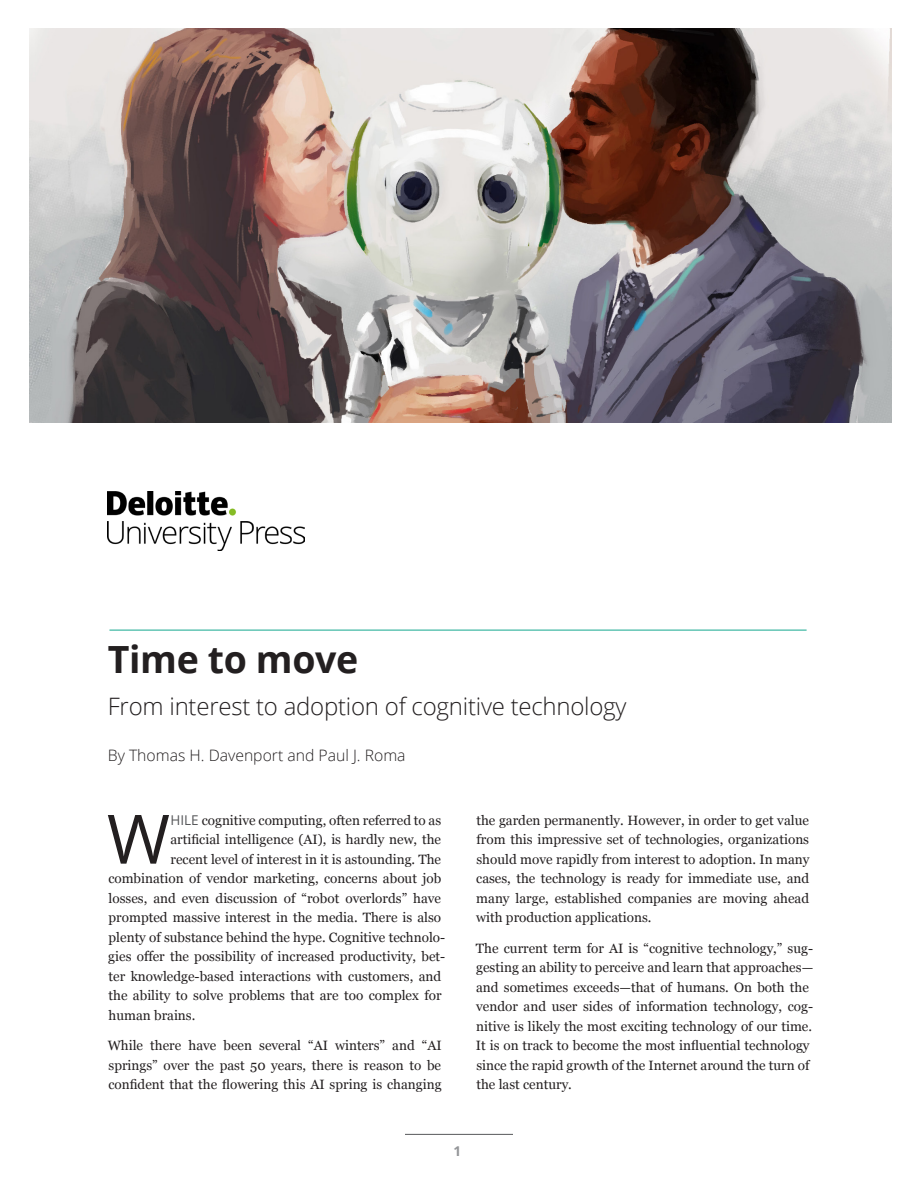
<style>
.page{position:relative;width:918px;height:1188px;background:#fff}
.page>*{position:absolute;margin:0;border:0;box-sizing:border-box;transform-origin:0 0}
.body-dropcap{font:68.1px "Open Sans";color:#231f20}
.heading1{font:700 37.5px "Open Sans";letter-spacing:-.01em;color:#231f20}
.heading1a-subheading{font:300 24px "Open Sans";letter-spacing:-.01em;color:#231f20}
.Byline{font:300 15.75px "Open Sans";color:#231f20}
.body-copy{font:13.5px/19.5px "Georgia";color:#231f20;text-align:justify}
.body-dropcap-2{font:13.5px "Georgia";color:#231f20}
.page-number{font:700 13.5px "Open Sans";color:#939598}
.s1{font-family:"Open Sans";color:#57585a}
</style>
<div class="page">
<hr style="left:405px;top:1134px;width:108px;height:1px;background:#57585a">
<img style="left:29px;top:28px;width:863px;height:394px">
<hr style="left:109px;top:629px;width:698px;height:2px;background:#62c5b4">
<img style="left:108px;top:491px;width:197px;height:59px">
<p class="heading1" style="left:108px;top:633px;width:252px">Time to move</p>
<p class="heading1a-subheading" style="left:108px;top:690px;width:520px">From interest to adoption of cognitive technology</p>
<p class="Byline" style="left:108px;top:744px;width:299px">By Thomas H. Davenport and Paul J. Roma</p>
<p class="body-dropcap" style="left:107px;top:792px;width:65px">W</p>
<p class="body-dropcap-2" style="left:170px;top:810px;width:272px"><span class="s1">HILE</span> cognitive computing, often referred to as</p>
<p class="body-dropcap-2" style="left:170px;top:830px;width:272px">artificial intelligence (AI), is hardly new, the</p>
<p class="body-dropcap-2" style="left:171px;top:849px;width:272px">recent level of interest in it is astounding. The</p>
<p class="body-dropcap-2" style="left:108px;top:869px;width:334px">combination of vendor marketing, concerns about job</p>
<p class="body-dropcap-2" style="left:109px;top:888px;width:334px">losses, and even discussion of “robot overlords” have</p>
<p class="body-dropcap-2" style="left:109px;top:908px;width:334px">prompted massive interest in the media. There is also</p>
<p class="body-dropcap-2" style="left:109px;top:927px;width:338px">plenty of substance behind the hype. Cognitive technolo-</p>
<p class="body-dropcap-2" style="left:108px;top:947px;width:338px">gies offer the possibility of increased productivity, bet-</p>
<p class="body-dropcap-2" style="left:109px;top:966px;width:334px">ter knowledge-based interactions with customers, and</p>
<p class="body-dropcap-2" style="left:109px;top:986px;width:335px">the ability to solve problems that are too complex for</p>
<p class="body-dropcap-2" style="left:109px;top:1005px;width:88px">human brains.</p>
<p class="body-copy" style="left:108px;top:1036px;width:336px">While there have been several “AI winters” and “AI springs” over the past 50 years, there is reason to be confident that the flowering this AI spring is changing</p>
<p class="body-copy" style="left:476px;top:810px;width:335px">the garden permanently. However, in order to get value from this impressive set of technologies, organizations should move rapidly from interest to adoption. In many cases, the technology is ready for immediate use, and many large, established companies are moving ahead with production applications.</p>
<p class="body-copy" style="left:476px;top:938px;width:339px;text-align:left">The current term for AI is “cognitive technology,” sug&shy;gesting an ability to perceive and learn that approaches— and sometimes exceeds—that of humans. On both the vendor and user sides of information technology, cog&shy;nitive is likely the most exciting technology of our time.<br>It is on track to become the most influential technology since the rapid growth of the Internet around the turn of the last century.</p>
<p class="page-number" style="left:454px;top:1142px;width:9px">1</p>
</div>
